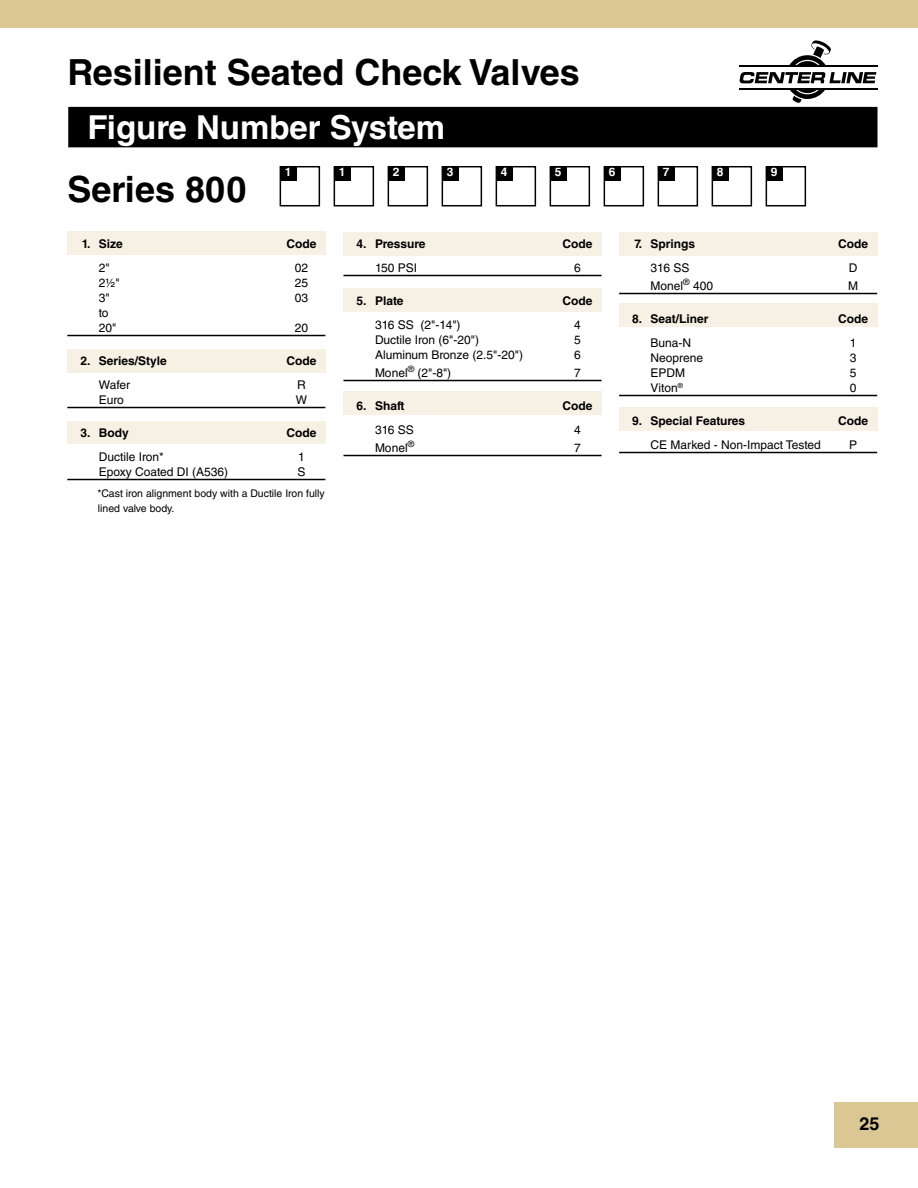
<style>
.page{position:relative;width:918px;height:1188px;background:#fff}
.page>*{position:absolute;margin:0;border:0;box-sizing:border-box;transform-origin:0 0}
.t1{font:700 36px "Helvetica LT Std";color:#000}
.t2{font:700 33px "Helvetica LT Std";color:#fff}
.t3{font:700 18px "Helvetica LT Std";color:#000}
.t4{font:12px/15px "Helvetica LT Std";color:#000}
.t5{font:700 12px "Helvetica LT Std";color:#000}
.t6{font:700 12px "Helvetica LT Std";color:#fff}
.t7{font:10.5px/15px "Helvetica LT Std";color:#000}
</style>
<div class="page">
<div style="left:834px;top:1102px;width:84px;height:46px;background:#dac793"></div>
<div style="left:0;top:0;width:918px;height:28px;background:#dac793"></div>
<div style="left:69px;top:108px;width:808px;height:39px;background:#000"></div>
<div style="left:68px;top:107px;width:810px;height:40px;border:2px solid #000"></div>
<svg style="left:739px;top:72px;width:137px;height:11px"></svg>
<svg style="left:789px;top:41px;width:42px;height:25px"></svg>
<svg style="left:790px;top:90px;width:35px;height:13px"></svg>
<hr style="left:739px;top:66px;width:138px;height:1px;background:#000">
<hr style="left:739px;top:89px;width:138px;height:1px;background:#000">
<div style="left:620px;top:407px;width:258px;height:24px;background:#f6f1e4"></div>
<div style="left:344px;top:391px;width:258px;height:24px;background:#f6f1e4"></div>
<div style="left:344px;top:289px;width:258px;height:23px;background:#f6f1e4"></div>
<div style="left:620px;top:304px;width:258px;height:23px;background:#f6f1e4"></div>
<div style="left:620px;top:232px;width:258px;height:24px;background:#f6f1e4"></div>
<div style="left:344px;top:232px;width:258px;height:24px;background:#f6f1e4"></div>
<div style="left:68px;top:421px;width:258px;height:23px;background:#f6f1e4"></div>
<div style="left:68px;top:349px;width:258px;height:24px;background:#f6f1e4"></div>
<div style="left:68px;top:232px;width:258px;height:23px;background:#f6f1e4"></div>
<div style="left:767px;top:166px;width:16px;height:14px;background:#000"></div>
<div style="left:766px;top:166px;width:40px;height:40px;border:2px solid #000"></div>
<div style="left:713px;top:166px;width:16px;height:14px;background:#000"></div>
<div style="left:712px;top:166px;width:40px;height:40px;border:2px solid #000"></div>
<div style="left:659px;top:166px;width:16px;height:14px;background:#000"></div>
<div style="left:658px;top:166px;width:40px;height:40px;border:2px solid #000"></div>
<div style="left:605px;top:166px;width:16px;height:14px;background:#000"></div>
<div style="left:604px;top:166px;width:40px;height:40px;border:2px solid #000"></div>
<div style="left:551px;top:166px;width:16px;height:14px;background:#000"></div>
<div style="left:550px;top:166px;width:40px;height:40px;border:2px solid #000"></div>
<div style="left:497px;top:166px;width:16px;height:14px;background:#000"></div>
<div style="left:496px;top:166px;width:40px;height:40px;border:2px solid #000"></div>
<div style="left:443px;top:166px;width:16px;height:14px;background:#000"></div>
<div style="left:442px;top:166px;width:40px;height:40px;border:2px solid #000"></div>
<div style="left:389px;top:166px;width:16px;height:14px;background:#000"></div>
<div style="left:388px;top:166px;width:40px;height:40px;border:2px solid #000"></div>
<div style="left:335px;top:166px;width:16px;height:14px;background:#000"></div>
<div style="left:334px;top:166px;width:40px;height:40px;border:2px solid #000"></div>
<div style="left:281px;top:166px;width:16px;height:14px;background:#000"></div>
<div style="left:280px;top:166px;width:40px;height:40px;border:2px solid #000"></div>
<hr style="left:67px;top:335px;width:258px;height:1px;background:#000">
<hr style="left:67px;top:407px;width:258px;height:1px;background:#000">
<hr style="left:67px;top:479px;width:258px;height:1px;background:#000">
<hr style="left:344px;top:275px;width:258px;height:1px;background:#000">
<hr style="left:344px;top:380px;width:258px;height:1px;background:#000">
<hr style="left:344px;top:455px;width:258px;height:1px;background:#000">
<hr style="left:619px;top:293px;width:258px;height:1px;background:#000">
<hr style="left:619px;top:395px;width:258px;height:1px;background:#000">
<hr style="left:619px;top:452px;width:258px;height:1px;background:#000">
<h1 class="t1" style="left:68px;top:51px;width:514px">Resilient Seated Check Valves</h1>
<h2 class="t2" style="left:88px;top:108px;width:359px">Figure Number System</h2>
<h1 class="t1" style="left:68px;top:168px;width:181px">Series 800</h1>
<p class="t6" style="left:285px;top:164px;width:8px">1</p>
<p class="t6" style="left:339px;top:164px;width:8px">1</p>
<p class="t6" style="left:393px;top:164px;width:8px">2</p>
<p class="t6" style="left:447px;top:164px;width:8px">3</p>
<p class="t6" style="left:501px;top:164px;width:8px">4</p>
<p class="t6" style="left:555px;top:164px;width:8px">5</p>
<p class="t6" style="left:609px;top:164px;width:8px">6</p>
<p class="t6" style="left:663px;top:164px;width:8px">7</p>
<p class="t6" style="left:717px;top:164px;width:8px">8</p>
<p class="t6" style="left:771px;top:164px;width:8px">9</p>
<p class="t5" style="left:82px;top:236px;width:43px">1. Size</p>
<p class="t5" style="left:286px;top:236px;width:31px">Code</p>
<p class="t4" style="left:99px;top:260px;width:12px">2"</p>
<p class="t4" style="left:295px;top:260px;width:15px">02</p>
<p class="t4" style="left:99px;top:275px;width:22px">2½"</p>
<p class="t4" style="left:295px;top:275px;width:15px">25</p>
<p class="t4" style="left:99px;top:290px;width:12px">3"</p>
<p class="t4" style="left:295px;top:290px;width:15px">03</p>
<p class="t4" style="left:99px;top:305px;width:19px">to<br>20"</p>
<p class="t4" style="left:295px;top:320px;width:15px">20</p>
<p class="t5" style="left:80px;top:353px;width:88px">2. Series/Style</p>
<p class="t5" style="left:286px;top:353px;width:31px">Code</p>
<p class="t4" style="left:99px;top:377px;width:33px">Wafer</p>
<p class="t4" style="left:297px;top:377px;width:10px">R</p>
<p class="t4" style="left:99px;top:392px;width:27px">Euro</p>
<p class="t4" style="left:296px;top:392px;width:13px">W</p>
<p class="t5" style="left:80px;top:425px;width:50px">3. Body</p>
<p class="t5" style="left:286px;top:425px;width:31px">Code</p>
<p class="t4" style="left:99px;top:449px;width:66px">Ductile Iron*</p>
<p class="t4" style="left:298px;top:449px;width:8px">1</p>
<p class="t4" style="left:99px;top:464px;width:131px">Epoxy Coated DI (A536)</p>
<p class="t4" style="left:297px;top:464px;width:10px">S</p>
<p class="t7" style="left:98px;top:485px;width:229px">*Cast iron alignment body with a Ductile Iron fully lined valve body.</p>
<p class="t5" style="left:356px;top:236px;width:71px">4. Pressure</p>
<p class="t5" style="left:562px;top:236px;width:31px">Code</p>
<p class="t4" style="left:375px;top:260px;width:44px">150 PSI</p>
<p class="t4" style="left:574px;top:260px;width:8px">6</p>
<p class="t5" style="left:356px;top:293px;width:49px">5. Plate</p>
<p class="t5" style="left:562px;top:293px;width:31px">Code</p>
<p class="t4" style="left:375px;top:317px;width:87px">316 SS (2"-14")</p>
<p class="t4" style="left:574px;top:317px;width:8px">4</p>
<p class="t4" style="left:375px;top:332px;width:106px">Ductile Iron (6"-20")</p>
<p class="t4" style="left:574px;top:332px;width:8px">5</p>
<p class="t4" style="left:375px;top:347px;width:150px">Aluminum Bronze (2.5"-20")</p>
<p class="t4" style="left:574px;top:347px;width:8px">6</p>
<p class="t4" style="left:375px;top:365px;width:78px">Monel<sup>®</sup> (2"-8")</p>
<p class="t4" style="left:574px;top:365px;width:8px">7</p>
<p class="t5" style="left:356px;top:398px;width:50px">6. Shaft</p>
<p class="t5" style="left:563px;top:398px;width:31px">Code</p>
<p class="t4" style="left:375px;top:422px;width:40px">316 SS</p>
<p class="t4" style="left:574px;top:422px;width:8px">4</p>
<p class="t4" style="left:375px;top:440px;width:41px">Monel<sup>®</sup></p>
<p class="t4" style="left:574px;top:440px;width:8px">7</p>
<p class="t5" style="left:634px;top:236px;width:62px">7. Springs</p>
<p class="t5" style="left:838px;top:236px;width:31px">Code</p>
<p class="t4" style="left:651px;top:260px;width:40px">316 SS</p>
<p class="t4" style="left:849px;top:260px;width:10px">D</p>
<p class="t4" style="left:651px;top:278px;width:64px">Monel<sup>®</sup> 400</p>
<p class="t4" style="left:848px;top:278px;width:11px">M</p>
<p class="t5" style="left:632px;top:311px;width:78px">8. Seat/Liner</p>
<p class="t5" style="left:838px;top:311px;width:31px">Code</p>
<p class="t4" style="left:651px;top:335px;width:42px">Buna-N</p>
<p class="t4" style="left:850px;top:335px;width:8px">1</p>
<p class="t4" style="left:651px;top:350px;width:54px">Neoprene</p>
<p class="t4" style="left:850px;top:350px;width:8px">3</p>
<p class="t4" style="left:651px;top:365px;width:36px">EPDM</p>
<p class="t4" style="left:850px;top:365px;width:8px">5</p>
<p class="t4" style="left:651px;top:380px;width:34px">Viton<sup>®</sup></p>
<p class="t4" style="left:850px;top:380px;width:8px">0</p>
<p class="t5" style="left:632px;top:413px;width:115px">9. Special Features</p>
<p class="t5" style="left:838px;top:413px;width:31px">Code</p>
<p class="t4" style="left:651px;top:437px;width:172px">CE Marked - Non-Impact Tested</p>
<p class="t4" style="left:849px;top:437px;width:10px">P</p>
<h3 class="t3" style="left:860px;top:1112px;width:22px">25</h3>
</div>
